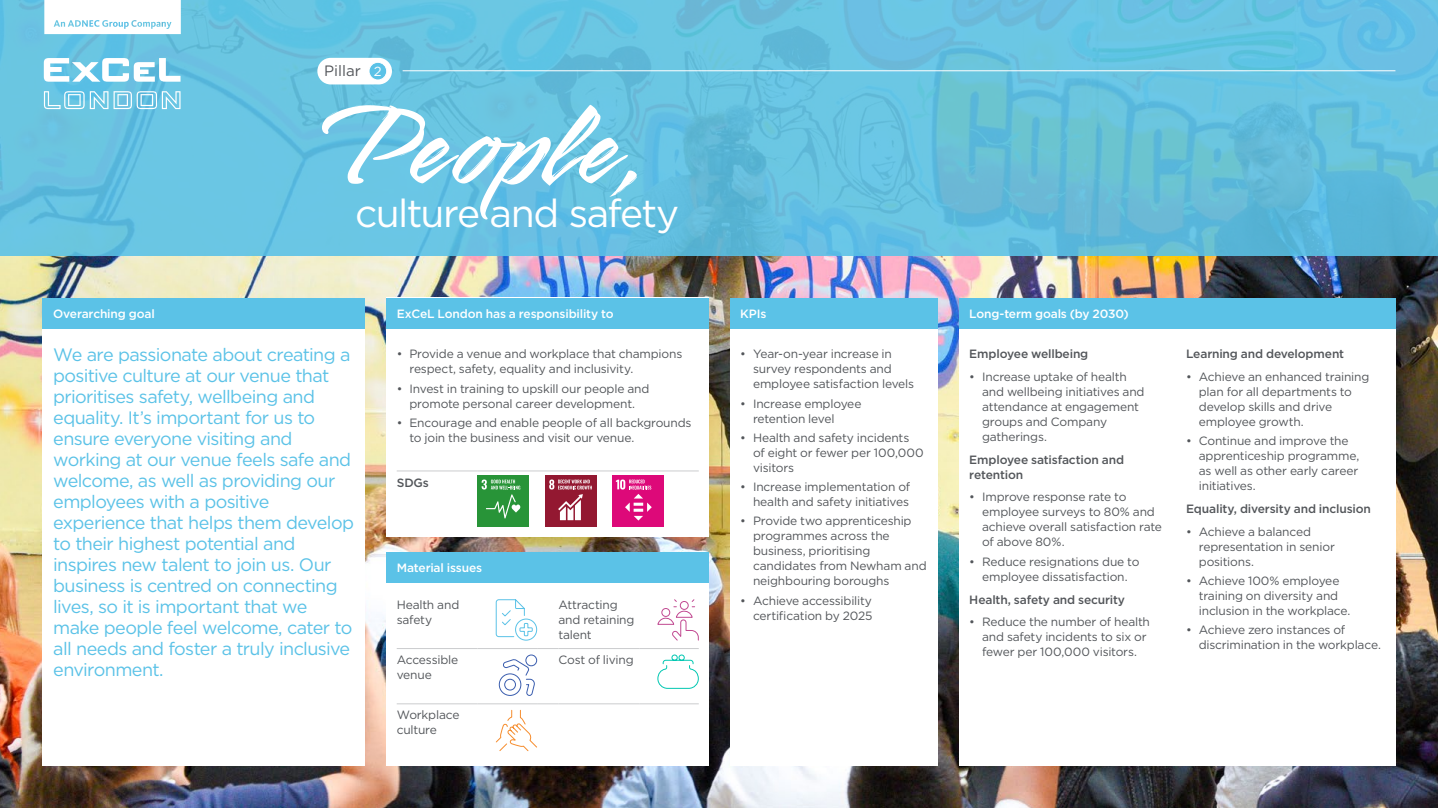
<style>
.page{position:relative;width:1438px;height:808px;background:#fff}
.page>*{position:absolute;margin:0;border:0;box-sizing:border-box;transform-origin:0 0}
.t1{font:120px "Smooch";letter-spacing:-.015em;color:#fff}
.t2{font:39px "Gotham";letter-spacing:-.045em;color:#fff}
.t3{font:18px/21px "Gotham";letter-spacing:-.035em;color:#5bc2e7}
.t4{font:15px "Gotham";color:#53565a}
.t5{font:12px/15px "Gotham";letter-spacing:-.015em;color:#53565a}
.t6{font:500 12px/15px "Gotham";letter-spacing:-.015em;color:#53565a}
.t7{font:500 12px "Gotham";letter-spacing:-.015em;color:#fff}
.s1{font-size:13.2px;color:#fff}
</style>
<div class="page">
<img style="left:0;top:255px;width:1437px;height:553px">
<svg style="left:0;top:0;width:1437px;height:255px;background:#66c1df"></svg>
<div style="left:386px;top:298px;width:322px;height:239px;background:#fff"></div>
<div style="left:729px;top:298px;width:208px;height:467px;background:#fff"></div>
<div style="left:729px;top:298px;width:208px;height:30px;background:#5bc2e7"></div>
<div style="left:317px;top:58px;width:75px;height:26px;background:#fff;border-radius:13px"></div>
<div style="left:369px;top:62px;width:18px;height:18px;background:#5bc2e7;border-radius:50%"></div>
<div style="left:368px;top:62px;width:19px;height:18px;border:1px solid #fff;border-radius:50%"></div>
<div style="left:386px;top:298px;width:322px;height:30px;background:#5bc2e7"></div>
<div style="left:958px;top:298px;width:437px;height:467px;background:#fff"></div>
<div style="left:958px;top:298px;width:437px;height:30px;background:#5bc2e7"></div>
<hr style="left:402px;top:70px;width:993px;height:1px;background:#fff">
<div style="left:43px;top:298px;width:322px;height:467px;background:#fff"></div>
<div style="left:43px;top:298px;width:322px;height:30px;background:#5bc2e7"></div>
<div style="left:386px;top:583px;width:322px;height:182px;background:#fff"></div>
<hr style="left:396px;top:648px;width:81px;height:1px;background:#cbccce">
<hr style="left:477px;top:648px;width:60px;height:1px;background:#cbccce">
<hr style="left:558px;top:648px;width:81px;height:1px;background:#cbccce">
<hr style="left:639px;top:648px;width:59px;height:1px;background:#cbccce">
<hr style="left:396px;top:703px;width:81px;height:1px;background:#cbccce">
<hr style="left:477px;top:703px;width:60px;height:1px;background:#cbccce">
<hr style="left:558px;top:703px;width:81px;height:1px;background:#cbccce">
<hr style="left:639px;top:703px;width:59px;height:1px;background:#cbccce">
<svg style="left:495px;top:599px;width:42px;height:42px"></svg>
<svg style="left:657px;top:599px;width:42px;height:42px"></svg>
<svg style="left:498px;top:648px;width:60px;height:48px"></svg>
<svg style="left:657px;top:654px;width:42px;height:35px"></svg>
<svg style="left:495px;top:703px;width:63px;height:48px"></svg>
<div style="left:386px;top:552px;width:322px;height:31px;background:#5bc2e7"></div>
<hr style="left:396px;top:471px;width:81px;height:1px;background:#cbccce">
<hr style="left:477px;top:471px;width:221px;height:1px;background:#cbccce">
<div style="left:545px;top:475px;width:51px;height:51px;background:#931831"></div>
<svg style="left:549px;top:479px;width:43px;height:41px"></svg>
<div style="left:612px;top:475px;width:52px;height:51px;background:#dd0979"></div>
<svg style="left:616px;top:479px;width:35px;height:41px"></svg>
<div style="left:477px;top:475px;width:51px;height:51px;background:#289438"></div>
<svg style="left:481px;top:479px;width:39px;height:39px"></svg>
<svg style="left:44px;top:91px;width:136px;height:18px;background:#90d3e9"></svg>
<svg style="left:44px;top:58px;width:136px;height:24px"></svg>
<svg style="left:44px;top:0;width:137px;height:34px"></svg>
<p class="t4" style="left:324px;top:61px;width:59px">Pillar <span class="s1">2</span></p>
<p class="t7" style="left:53px;top:306px;width:103px">Overarching goal</p>
<h1 class="t1" style="left:323px;top:71px;width:318px">People,</h1>
<h2 class="t2" style="left:355px;top:188px;width:325px">culture and safety</h2>
<p class="t7" style="left:396px;top:306px;width:218px">ExCeL London has a responsibility to</p>
<p class="t3" style="left:53px;top:344px;width:302px">We are passionate about creating a positive culture at our venue that prioritises safety, wellbeing and equality. It’s important for us to ensure everyone visiting and working at our venue feels safe and welcome, as well as providing our employees with a positive experience that helps them develop to their highest potential and inspires new talent to join us. Our business is centred on connecting lives, so it is important that we make people feel welcome, cater to all needs and foster a truly inclusive environment.</p>
<p class="t5" style="left:409px;top:346px;width:274px;text-indent:-13px">• Provide a venue and workplace that champions respect, safety, equality and inclusivity.</p>
<p class="t5" style="left:396px;top:381px;width:254px;text-align:center">• Invest in training to upskill our people and promote personal career development.</p>
<p class="t5" style="left:409px;top:415px;width:283px;text-indent:-13px">• Encourage and enable people of all backgrounds to join the business and visit our venue.</p>
<p class="t6" style="left:396px;top:475px;width:34px">SDGs</p>
<p class="t7" style="left:396px;top:560px;width:87px">Material issues</p>
<p class="t5" style="left:396px;top:597px;width:64px">Health and safety</p>
<p class="t5" style="left:558px;top:597px;width:78px">Attracting and retaining talent</p>
<p class="t5" style="left:396px;top:652px;width:63px">Accessible venue</p>
<p class="t5" style="left:558px;top:652px;width:77px">Cost of living</p>
<p class="t5" style="left:396px;top:707px;width:64px">Workplace culture</p>
<p class="t7" style="left:740px;top:306px;width:28px">KPIs</p>
<p class="t5" style="left:753px;top:346px;width:163px;text-indent:-13px">• Year-on-year increase in survey respondents and employee satisfaction levels</p>
<p class="t5" style="left:753px;top:396px;width:110px;text-indent:-13px">• Increase employee retention level</p>
<p class="t5" style="left:753px;top:430px;width:172px;text-indent:-13px">• Health and safety incidents of eight or fewer per 100,000 visitors</p>
<p class="t5" style="left:740px;top:479px;width:171px;text-align:right">• Increase implementation of health and safety initiatives</p>
<p class="t5" style="left:753px;top:513px;width:175px;text-indent:-13px">• Provide two apprenticeship programmes across the business, prioritising candidates from Newham and neighbouring boroughs</p>
<p class="t5" style="left:740px;top:593px;width:134px;text-align:right">• Achieve accessibility certification by 2025</p>
<p class="t7" style="left:969px;top:306px;width:161px">Long-term goals (by 2030)</p>
<p class="t6" style="left:969px;top:346px;width:120px">Employee wellbeing</p>
<p class="t5" style="left:981px;top:369px;width:164px;text-indent:-13px">• Increase uptake of health and wellbeing initiatives and attendance at engagement groups and Company gatherings.</p>
<p class="t6" style="left:969px;top:452px;width:156px">Employee satisfaction and retention</p>
<p class="t5" style="left:981px;top:489px;width:181px;text-indent:-13px">• Improve response rate to employee surveys to 80% and achieve overall satisfaction rate of above 80%.</p>
<p class="t5" style="left:969px;top:554px;width:172px;text-align:center">• Reduce resignations due to employee dissatisfaction.</p>
<p class="t6" style="left:969px;top:592px;width:157px">Health, safety and security</p>
<p class="t5" style="left:981px;top:614px;width:169px;text-indent:-13px">• Reduce the number of health and safety incidents to six or fewer per 100,000 visitors.</p>
<p class="t6" style="left:1185px;top:346px;width:160px">Learning and development</p>
<p class="t5" style="left:1198px;top:369px;width:172px;text-indent:-13px">• Achieve an enhanced training plan for all departments to develop skills and drive employee growth.</p>
<p class="t5" style="left:1198px;top:433px;width:162px;text-indent:-13px">• Continue and improve the apprenticeship programme, as well as other early career initiatives.</p>
<p class="t6" style="left:1185px;top:501px;width:186px">Equality, diversity and inclusion</p>
<p class="t5" style="left:1198px;top:524px;width:137px;text-indent:-13px">• Achieve a balanced representation in senior positions.</p>
<p class="t5" style="left:1198px;top:573px;width:153px;text-indent:-13px">• Achieve 100% employee training on diversity and inclusion in the workplace.</p>
<p class="t5" style="left:1198px;top:622px;width:184px;text-indent:-13px">• Achieve zero instances of discrimination in the workplace.</p>
</div>
